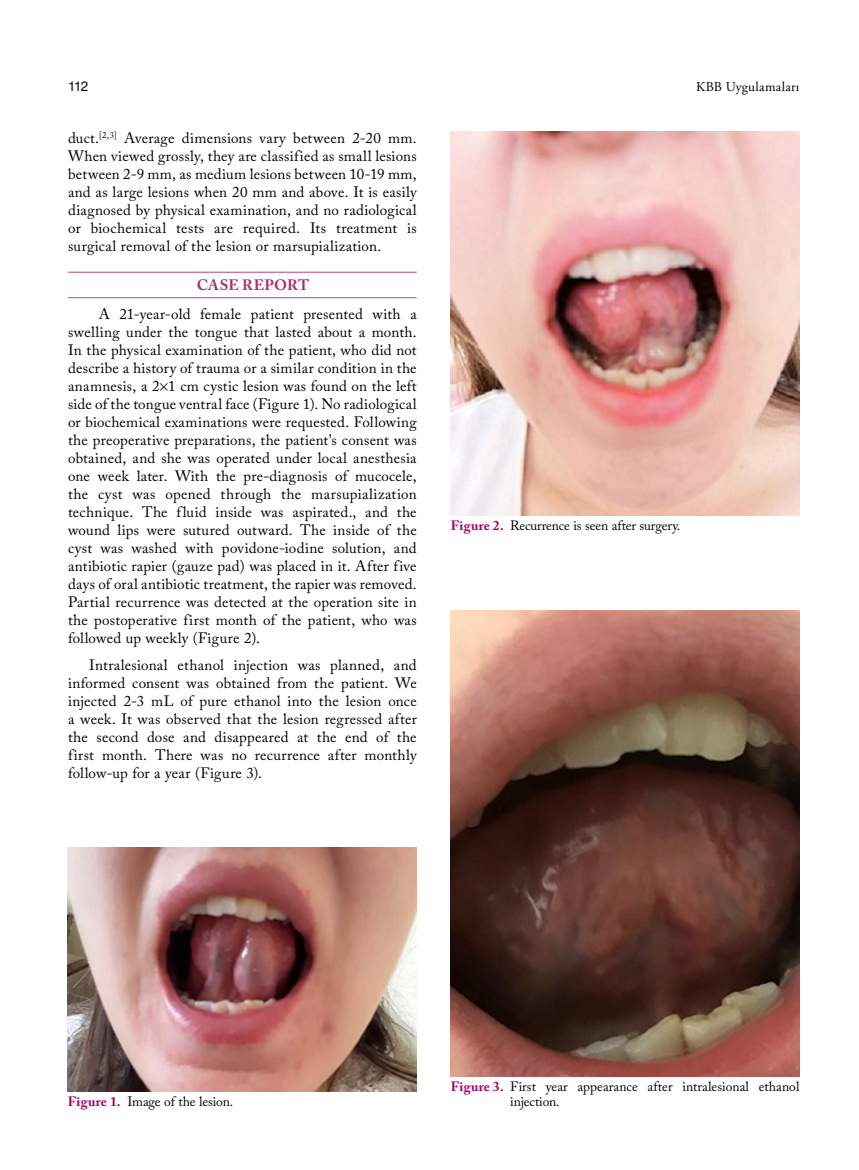
<style>
.page{position:relative;width:859px;height:1170px;background:#fff}
.page>*{position:absolute;margin:0;border:0;box-sizing:border-box;transform-origin:0 0}
.t1{font:15px/18px "Adobe Caslon Pro";letter-spacing:.015em;color:#000;text-align:justify}
.t2{font:700 15px "Adobe Caslon Pro";letter-spacing:.015em;color:#ae2a75}
.t3{font:13.5px/15px "Adobe Caslon Pro";letter-spacing:-.01em;color:#000}
.t4{font:13.5px "Adobe Garamond Pro";letter-spacing:.02em;color:#000}
.t5{font:13.5px "Helvetica Normal Tr";color:#000}
.s1{font-weight:700;color:#a70069}
</style>
<div class="page">
<hr style="left:68px;top:272px;width:349px;height:1px;background:#b54581">
<hr style="left:68px;top:297px;width:349px;height:1px;background:#b54581">
<img style="left:68px;top:847px;width:349px;height:244px">
<img style="left:451px;top:132px;width:349px;height:383px">
<img style="left:451px;top:610px;width:349px;height:466px">
<p class="t5" style="left:68px;top:78px;width:22px">112</p>
<p class="t4" style="left:696px;top:78px;width:105px">KBB Uygulamaları</p>
<p class="t1" style="left:68px;top:129px;width:350px">duct.<sup>[2,3]</sup> Average dimensions vary between 2-20 mm.<br>When viewed grossly, they are classified as small lesions between 2-9 mm, as medium lesions between 10-19 mm, and as large lesions when 20 mm and above. It is easily diagnosed by physical examination, and no radiological or biochemical tests are required. Its treatment is surgical removal of the lesion or marsupialization.</p>
<p class="t2" style="left:197px;top:276px;width:114px">CASE REPORT</p>
<p class="t1" style="left:68px;top:305px;width:350px;text-indent:31px">A 21-year-old female patient presented with a swelling under the tongue that lasted about a month.<br>In the physical examination of the patient, who did not describe a history of trauma or a similar condition in the anamnesis, a 2 1 cm cystic lesion was found on the left side of the tongue ventral face (Figure 1). No radiological or biochemical examinations were requested. Following the preoperative preparations, the patient's consent was obtained, and she was operated under local anesthesia one week later. With the pre-diagnosis of mucocele, the cyst was opened through the marsupialization technique. The fluid inside was aspirated., and the wound lips were sutured outward. The inside of the cyst was washed with povidone-iodine solution, and antibiotic rapier (gauze pad) was placed in it. After five days of oral antibiotic treatment, the rapier was removed.<br>Partial recurrence was detected at the operation site in the postoperative first month of the patient, who was followed up weekly (Figure 2).</p>
<p class="t1" style="left:68px;top:655px;width:350px;text-indent:21px">Intralesional ethanol injection was planned, and informed consent was obtained from the patient. We injected 2-3 mL of pure ethanol into the lesion once a week. It was observed that the lesion regressed after the second dose and disappeared at the end of the first month. There was no recurrence after monthly follow-up for a year (Figure 3).</p>
<p class="t3" style="left:451px;top:517px;width:231px"><span class="s1">Figure 2.</span> Recurrence is seen after surgery.</p>
<p class="t3" style="left:68px;top:1094px;width:167px"><span class="s1">Figure 1.</span> Image of the lesion.</p>
<p class="t3" style="left:510px;top:1078px;width:291px;text-indent:-60px"><span class="s1">Figure 3.</span> First year appearance after intralesional ethanol injection.</p>
</div>
